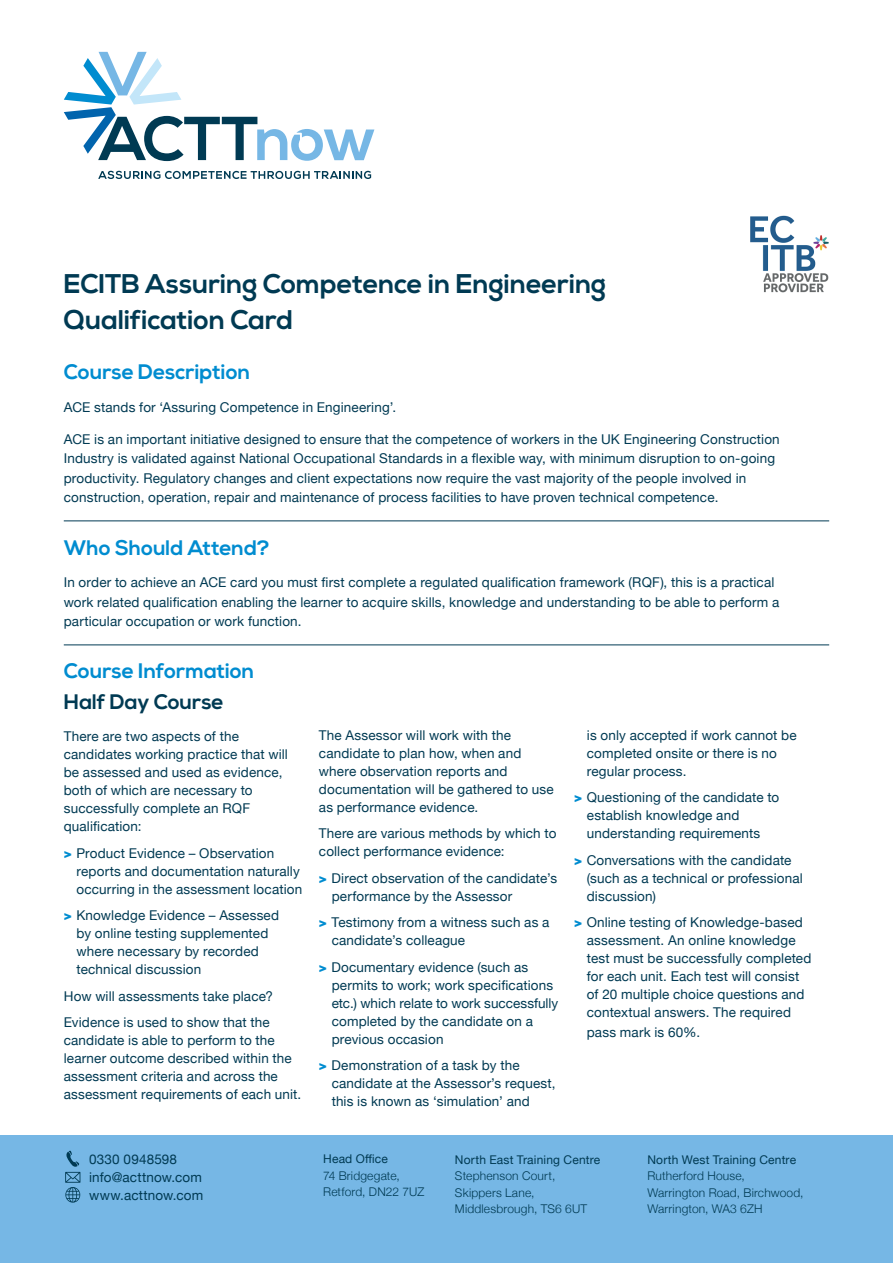
<style>
.page{position:relative;width:893px;height:1263px;background:#fff}
.page>*{position:absolute;margin:0;border:0;box-sizing:border-box;transform-origin:0 0}
.t1{font:700 27px/36px "Nexa";color:#003a53}
.t2{font:700 21px "Nexa";color:#008cd0}
.t3{font:700 21px "Nexa";letter-spacing:.005em;color:#003a53}
.t4{font:13.5px/18px "Helvetica Neue";letter-spacing:.01em;color:#003a53}
.t5{font:300 12px/16.5px "Helvetica Neue";letter-spacing:.015em;color:#003a53}
.t6{font:12px "Helvetica Neue";letter-spacing:.015em;color:#003a53}
.s1{font-weight:900;color:#008cd0}
</style>
<div class="page">
<svg style="left:64px;top:52px;width:310px;height:109px"></svg>
<svg style="left:98px;top:171px;width:273px;height:8px"></svg>
<div style="left:0;top:1135px;width:893px;height:128px;background:#76b7e5"></div>
<svg style="left:65px;top:1150px;width:15px;height:52px"></svg>
<hr style="left:64px;top:644px;width:765px;height:1px;background:#003a53">
<hr style="left:64px;top:520px;width:765px;height:1px;background:#003a53">
<img style="left:750px;top:215px;width:79px;height:78px">
<h1 class="t1" style="left:64px;top:267px;width:544px">ECITB Assuring Competence in Engineering<br>Qualification Card</h1>
<h2 class="t2" style="left:64px;top:360px;width:188px">Course Description</h2>
<p class="t4" style="left:64px;top:399px;width:334px">ACE stands for ‘Assuring Competence in Engineering’.</p>
<p class="t4" style="left:64px;top:430px;width:717px;line-height:19.5px">ACE is an important initiative designed to ensure that the competence of workers in the UK Engineering Construction Industry is validated against National Occupational Standards in a flexible way, with minimum disruption to on-going productivity. Regulatory changes and client expectations now require the vast majority of the people involved in construction, operation, repair and maintenance of process facilities to have proven technical competence.</p>
<h2 class="t2" style="left:64px;top:536px;width:207px">Who Should Attend?</h2>
<p class="t4" style="left:64px;top:573px;width:717px;line-height:19.5px">In order to achieve an ACE card you must first complete a regulated qualification framework (RQF), this is a practical work related qualification enabling the learner to acquire skills, knowledge and understanding to be able to perform a particular occupation or work function.</p>
<h2 class="t2" style="left:64px;top:659px;width:192px">Course Information</h2>
<h2 class="t3" style="left:64px;top:690px;width:162px">Half Day Course</h2>
<p class="t4" style="left:64px;top:728px;width:226px">There are two aspects of the candidates working practice that will be assessed and used as evidence, both of which are necessary to successfully complete an RQF qualification:</p>
<p class="t4" style="left:77px;top:845px;width:227px;text-indent:-13px"><span class="s1">&gt;</span> Product Evidence – Observation reports and documentation naturally occurring in the assessment location</p>
<p class="t4" style="left:77px;top:907px;width:204px;text-indent:-13px"><span class="s1">&gt;</span> Knowledge Evidence – Assessed by online testing supplemented where necessary by recorded technical discussion</p>
<p class="t4" style="left:64px;top:983px;width:211px;line-height:26.5px">How will assessments take place?<br>Evidence is used to show that the</p>
<p class="t4" style="left:64px;top:1032px;width:239px">candidate is able to perform to the learner outcome described within the assessment criteria and across the assessment requirements of each unit.</p>
<p class="t4" style="left:319px;top:727px;width:236px">The Assessor will work with the candidate to plan how, when and where observation reports and documentation will be gathered to use as performance evidence.</p>
<p class="t4" style="left:319px;top:825px;width:239px">There are various methods by which to collect performance evidence:</p>
<p class="t4" style="left:332px;top:870px;width:227px;text-indent:-13px"><span class="s1">&gt;</span> Direct observation of the candidate’s performance by the Assessor</p>
<p class="t4" style="left:332px;top:914px;width:219px;text-indent:-13px"><span class="s1">&gt;</span> Testimony from a witness such as a candidate’s colleague</p>
<p class="t4" style="left:332px;top:959px;width:228px;text-indent:-13px"><span class="s1">&gt;</span> Documentary evidence (such as permits to work; work specifications etc.) which relate to work successfully completed by the candidate on a previous occasion</p>
<p class="t4" style="left:332px;top:1057px;width:225px;text-indent:-13px"><span class="s1">&gt;</span> Demonstration of a task by the candidate at the Assessor’s request, this is known as ‘simulation’ and</p>
<p class="t4" style="left:587px;top:727px;width:211px">is only accepted if work cannot be completed onsite or there is no regular process.</p>
<p class="t4" style="left:587px;top:789px;width:194px;text-indent:-13px"><span class="s1">&gt;</span> Questioning of the candidate to establish knowledge and understanding requirements</p>
<p class="t4" style="left:587px;top:852px;width:217px;text-indent:-13px"><span class="s1">&gt;</span> Conversations with the candidate (such as a technical or professional discussion)</p>
<p class="t4" style="left:587px;top:914px;width:226px;text-indent:-13px"><span class="s1">&gt;</span> Online testing of Knowledge-based assessment. An online knowledge test must be successfully completed for each unit. Each test will consist of 20 multiple choice questions and contextual answers. The required</p>
<p class="t4" style="left:587px;top:1024px;width:115px">pass mark is 60%.</p>
<p class="t4" style="left:89px;top:1150px;width:116px">0330 0948598 info@acttnow.com www.acttnow.com</p>
<p class="t6" style="left:647px;top:1151px;width:150px">North West Training Centre</p>
<p class="t6" style="left:323px;top:1150px;width:66px">Head Office</p>
<p class="t5" style="left:323px;top:1166px;width:103px">74 Bridgegate,<br>Retford, DN22 7UZ</p>
<p class="t6" style="left:455px;top:1151px;width:147px">North East Training Centre</p>
<p class="t5" style="left:455px;top:1167px;width:134px">Stephenson Court,<br>Skippers Lane,<br>Middlesbrough, TS6 6UT</p>
<p class="t5" style="left:647px;top:1167px;width:158px">Rutherford House,<br>Warrington Road, Birchwood,<br>Warrington, WA3 6ZH</p>
</div>
